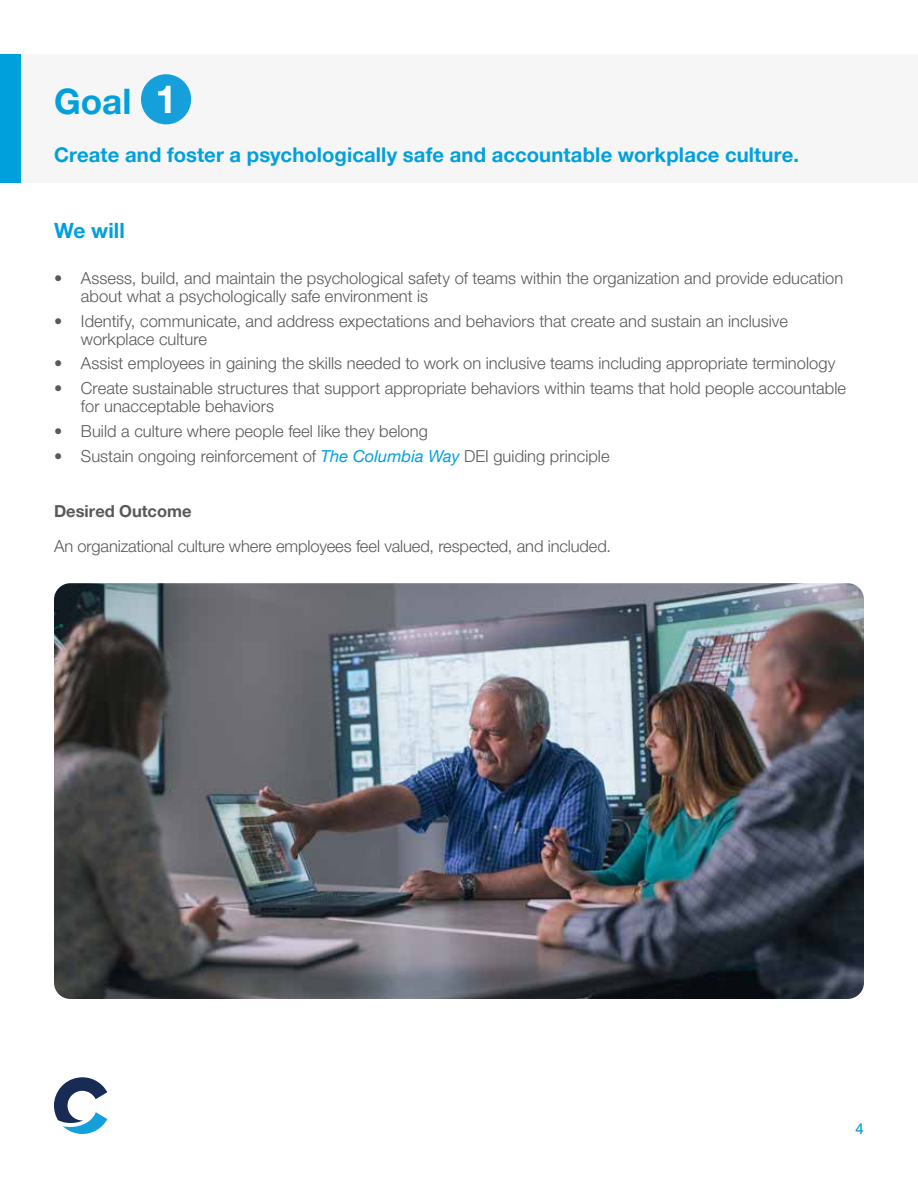
<style>
.page{position:relative;width:918px;height:1188px;background:#fff}
.page>*{position:absolute;margin:0;border:0;box-sizing:border-box;transform-origin:0 0}
.t1{font:700 35.1px "Helvetica Neue LT Pro";color:#00a0dd}
.t2{font:700 21px "Helvetica Neue LT Pro";letter-spacing:.005em;color:#00a0dd}
.t3{font:700 20.25px "Helvetica Neue LT Pro";letter-spacing:.005em;color:#00a0dd}
.t4{font:300 16.5px/18px "Helvetica Neue LT Pro";letter-spacing:.005em;color:#58595b}
.t5{font:700 16.5px "Helvetica Neue LT Pro";color:#58595b}
.t6{font:500 15px "Helvetica Neue LT Pro";color:#16a0db}
.s1{font-size:38.7px;color:#fff}
.s2{font-weight:400;font-style:italic;color:#00a0dd}
</style>
<div class="page">
<img style="left:54px;top:583px;width:810px;height:416px">
<svg style="left:54px;top:1077px;width:53px;height:57px"></svg>
<div style="left:20px;top:54px;width:898px;height:129px;background:#f6f6f6"></div>
<div style="left:0;top:54px;width:20px;height:129px;background:#00a0dd"></div>
<div style="left:141px;top:74px;width:50px;height:50px;background:#16a0db;border-radius:50%"></div>
<h1 class="t1" style="left:54px;top:80px;width:124px">Goal <span class="s1">1</span></h1>
<p class="t3" style="left:54px;top:142px;width:747px">Create and foster a psychologically safe and accountable workplace culture.</p>
<p class="t2" style="left:54px;top:218px;width:72px">We will</p>
<p class="t4" style="left:81px;top:269px;width:764px;text-indent:-27px">• Assess, build, and maintain the psychological safety of teams within the organization and provide education about what a psychologically safe environment is</p>
<p class="t4" style="left:81px;top:311px;width:708px;text-indent:-27px">• Identify, communicate, and address expectations and behaviors that create and sustain an inclusive workplace culture</p>
<p class="t4" style="left:54px;top:354px;width:783px">• Assist employees in gaining the skills needed to work on inclusive teams including appropriate terminology</p>
<p class="t4" style="left:81px;top:379px;width:767px;text-indent:-27px">• Create sustainable structures that support appropriate behaviors within teams that hold people accountable for unacceptable behaviors</p>
<p class="t4" style="left:54px;top:422px;width:375px">• Build a culture where people feel like they belong</p>
<p class="t4" style="left:54px;top:446px;width:557px">• Sustain ongoing reinforcement of <span class="s2">The Columbia Way</span> DEI guiding principle</p>
<p class="t5" style="left:54px;top:501px;width:139px">Desired Outcome</p>
<p class="t4" style="left:54px;top:536px;width:559px">An organizational culture where employees feel valued, respected, and included.</p>
<p class="t6" style="left:856px;top:1120px;width:10px">4</p>
</div>
